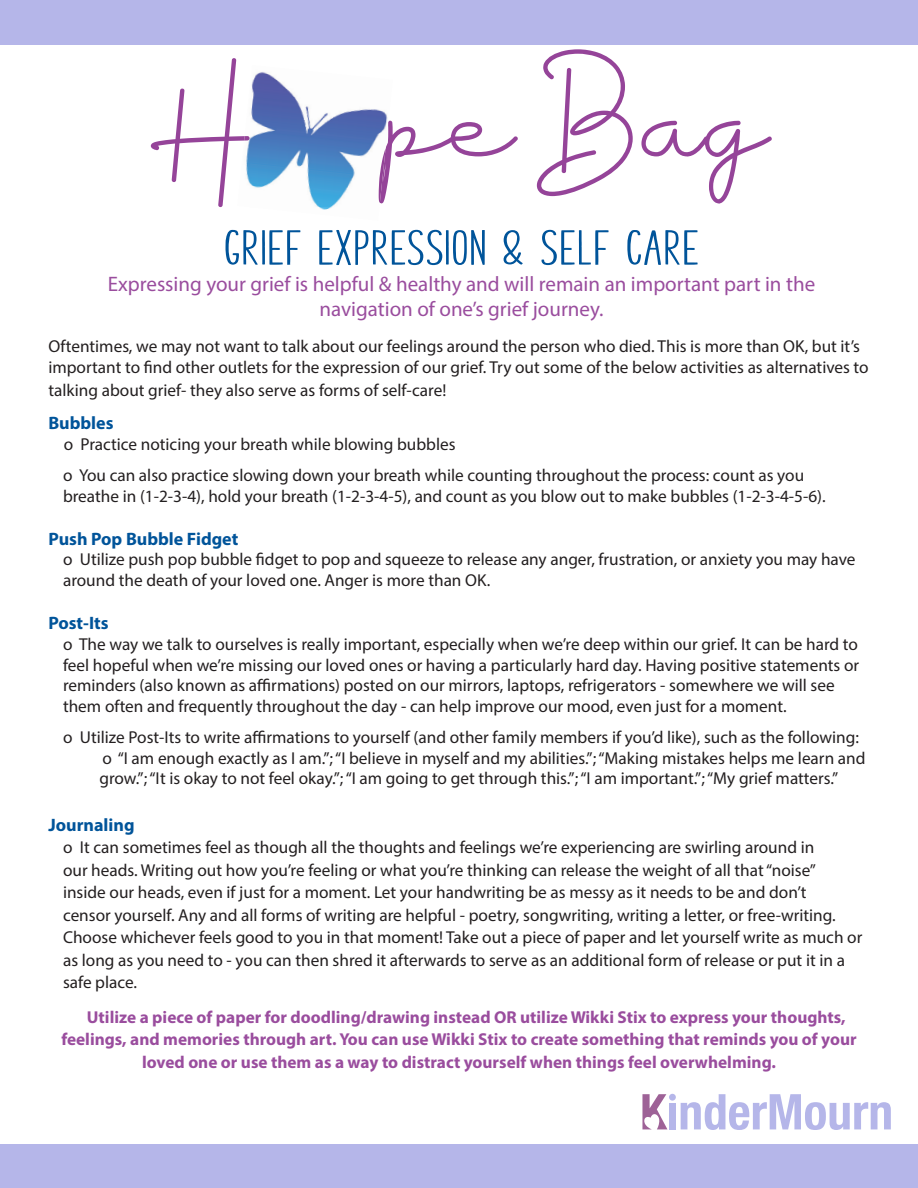
<style>
.page{position:relative;width:918px;height:1188px;background:#fff}
.page>*{position:absolute;margin:0;border:0;box-sizing:border-box;transform-origin:0 0}
.t1{font:94.95px "Housttik";color:#954499}
.t2{font:55.5px "Honilad Sans";color:#00549a;scale:1.3 1}
.t3{font:33.75px "Arial Narrow";color:#09559b}
.t4{font:21px "Myriad Pro";color:#9a4d9e}
.t5{font:700 18px "Myriad Pro";color:#00549a}
.t6{font:17.25px/20.7px "Myriad Pro";color:#231f20}
.t7{font:700 17.25px/22.5px "Myriad Pro";color:#9a4d9e;text-align:center}
</style>
<div class="page">
<div style="left:669px;top:1103px;width:7px;height:26px;background:#b5b6e9"></div>
<svg style="left:681px;top:1094px;width:210px;height:36px"></svg>
<div style="left:669px;top:1094px;width:7px;height:7px;background:#b5b6e9;border-radius:50%"></div>
<svg style="left:642px;top:1094px;width:25px;height:35px"></svg>
<div style="left:0;top:0;width:918px;height:45px;background:#b5b6e9"></div>
<div style="left:0;top:1145px;width:918px;height:43px;background:#b5b6e9"></div>
<img style="left:319px;top:207px;width:13px;height:3px">
<img style="left:251px;top:72px;width:138px;height:135px">
<img style="left:244px;top:122px;width:144px;height:81px">
<p class="t1" style="left:151px;top:68px;width:97px">H</p>
<p class="t1" style="left:388px;top:68px;width:382px">pe Bag</p>
<p class="t3" style="left:216px;top:221px;width:488px">Children's Grief Awareness Month 2021</p>
<p class="t2" style="left:223px;top:216px;width:368px">GRIEF EXPRESSION &amp; SELF CARE</p>
<p class="t4" style="left:108px;top:271px;width:709px">Expressing your grief is helpful &amp; healthy and will remain an important part in the</p>
<p class="t4" style="left:319px;top:296px;width:286px">navigation of one’s grief journey.</p>
<p class="t6" style="left:48px;top:336px;width:822px">Oftentimes, we may not want to talk about our feelings around the person who died. This is more than OK, but it’s important to find other outlets for the expression of our grief. Try out some of the below activities as alternatives to</p>
<p class="t6" style="left:48px;top:380px;width:399px">talking about grief- they also serve as forms of self-care!</p>
<p class="t5" style="left:48px;top:411px;width:67px">Bubbles</p>
<p class="t6" style="left:64px;top:434px;width:393px">o Practice noticing your breath while blowing bubbles</p>
<p class="t6" style="left:63px;top:465px;width:743px">o You can also practice slowing down your breath while counting throughout the process: count as you</p>
<p class="t6" style="left:63px;top:485px;width:764px">breathe in (1-2-3-4), hold your breath (1-2-3-4-5), and count as you blow out to make bubbles (1-2-3-4-5-6).</p>
<p class="t5" style="left:48px;top:527px;width:191px">Push Pop Bubble Fidget</p>
<p class="t6" style="left:63px;top:549px;width:794px">o Utilize push pop bubble fidget to pop and squeeze to release any anger, frustration, or anxiety you may have</p>
<p class="t6" style="left:63px;top:570px;width:429px">around the death of your loved one. Anger is more than OK.</p>
<p class="t5" style="left:48px;top:612px;width:62px">Post-Its</p>
<p class="t6" style="left:63px;top:634px;width:796px">o The way we talk to ourselves is really important, especially when we’re deep within our grief. It can be hard to</p>
<p class="t6" style="left:63px;top:654px;width:798px">feel hopeful when we’re missing our loved ones or having a particularly hard day. Having positive statements or</p>
<p class="t6" style="left:63px;top:675px;width:773px">reminders (also known as affirmations) posted on our mirrors, laptops, refrigerators - somewhere we will see</p>
<p class="t6" style="left:63px;top:696px;width:725px">them often and frequently throughout the day - can help improve our mood, even just for a moment.</p>
<p class="t6" style="left:63px;top:727px;width:797px">o Utilize Post-Its to write affirmations to yourself (and other family members if you’d like), such as the following:</p>
<p class="t6" style="left:102px;top:747px;width:765px">o “I am enough exactly as I am.”; “I believe in myself and my abilities.”; “Making mistakes helps me learn and</p>
<p class="t6" style="left:100px;top:768px;width:740px">grow.”; “It is okay to not feel okay.”; “I am going to get through this.”; “I am important.”; “My grief matters.”</p>
<p class="t5" style="left:48px;top:813px;width:88px">Journaling</p>
<p class="t6" style="left:63px;top:837px;width:753px">o It can sometimes feel as though all the thoughts and feelings we’re experiencing are swirling around in</p>
<p class="t6" style="left:63px;top:860px;width:754px">our heads. Writing out how you’re feeling or what you’re thinking can release the weight of all that “noise”</p>
<p class="t6" style="left:63px;top:882px;width:745px">inside our heads, even if just for a moment. Let your handwriting be as messy as it needs to be and don’t</p>
<p class="t6" style="left:63px;top:905px;width:774px">censor yourself. Any and all forms of writing are helpful - poetry, songwriting, writing a letter, or free-writing.</p>
<p class="t6" style="left:63px;top:927px;width:801px">Choose whichever feels good to you in that moment! Take out a piece of paper and let yourself write as much or</p>
<p class="t6" style="left:63px;top:950px;width:783px">as long as you need to - you can then shred it afterwards to serve as an additional form of release or put it in a</p>
<p class="t6" style="left:63px;top:972px;width:76px">safe place.</p>
<p class="t7" style="left:87px;top:1005px;width:760px">Utilize a piece of paper for doodling/drawing instead OR utilize Wikki Stix to express your thoughts,</p>
<p class="t7" style="left:61px;top:1028px;width:797px">feelings, and memories through art. You can use Wikki Stix to create something that reminds you of your loved one or use them as a way to distract yourself when things feel overwhelming.</p>
</div>
